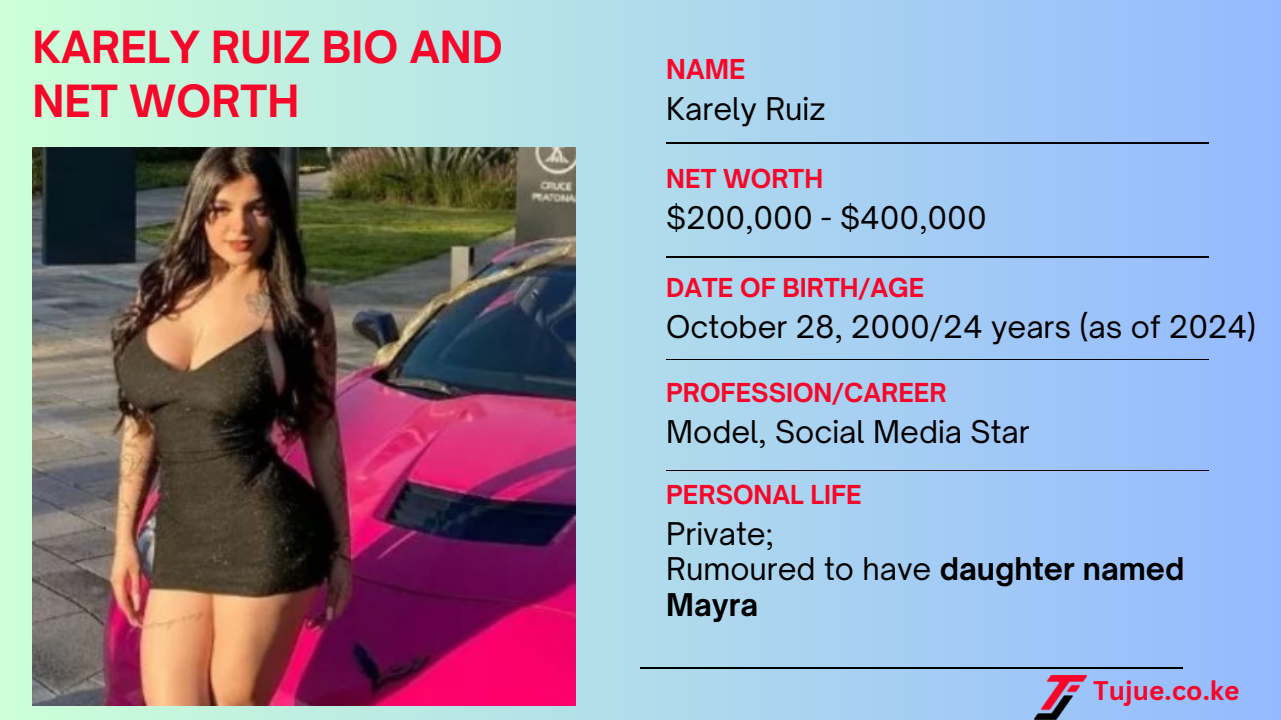
<style>
.page{position:relative;width:1281px;height:720px;background:#fff}
.page>*{position:absolute;margin:0;border:0;box-sizing:border-box;transform-origin:0 0}
.t1{font:700 42.5px/54.4px "Open Sauce One";color:#f70729}
.t2{font:30px/35.6px "Open Sauce One";color:#000}
.t3{font:700 26.25px "Canva Sans";color:#f70729}
.t4{font:700 26.25px "Open Sauce One";color:#f70729}
.t5{font:700 25px "Open Sauce One";color:#f70729}
.s1{font-weight:700}
</style>
<div class="page">
<div style="left:0;top:0;width:1281px;height:720px;background:linear-gradient(to right,#cdfed7,#94baff)"></div>
<img style="left:33px;top:147px;width:542px;height:558px">
<hr style="left:666px;top:142px;width:543px;height:2px;background:#000">
<hr style="left:666px;top:256px;width:543px;height:2px;background:#000">
<hr style="left:640px;top:667px;width:543px;height:2px;background:#000">
<hr style="left:666px;top:359px;width:543px;height:1px;background:#000">
<hr style="left:666px;top:470px;width:543px;height:1px;background:#000">
<img style="left:1034px;top:676px;width:52px;height:44px">
<h3 class="t1" style="left:33px;top:19px;width:472px">KARELY RUIZ BIO AND<br>NET WORTH</h3>
<h2 class="t4" style="left:666px;top:53px;width:81px">NAME</h2>
<h3 class="t2" style="left:666px;top:90px;width:161px">Karely Ruiz</h3>
<h2 class="t5" style="left:666px;top:163px;width:158px">NET WORTH</h2>
<h3 class="t2" style="left:666px;top:199px;width:322px">$200,000 - $400,000</h3>
<h2 class="t5" style="left:666px;top:272px;width:259px">DATE OF BIRTH/AGE</h2>
<h3 class="t2" style="left:666px;top:308px;width:591px">October 28, 2000/24 years (as of 2024)</h3>
<h2 class="t5" style="left:666px;top:377px;width:282px">PROFESSION/CAREER</h2>
<h3 class="t2" style="left:666px;top:413px;width:365px">Model, Social Media Star</h3>
<h2 class="t5" style="left:666px;top:479px;width:197px">PERSONAL LIFE</h2>
<p class="t2" style="left:666px;top:515px;width:519px">Private;<br>Rumoured to have <span class="s1">daughter named<br>Mayra</span></p>
<p class="t3" style="left:1093px;top:672px;width:148px">Tujue.co.ke</p>
</div>
